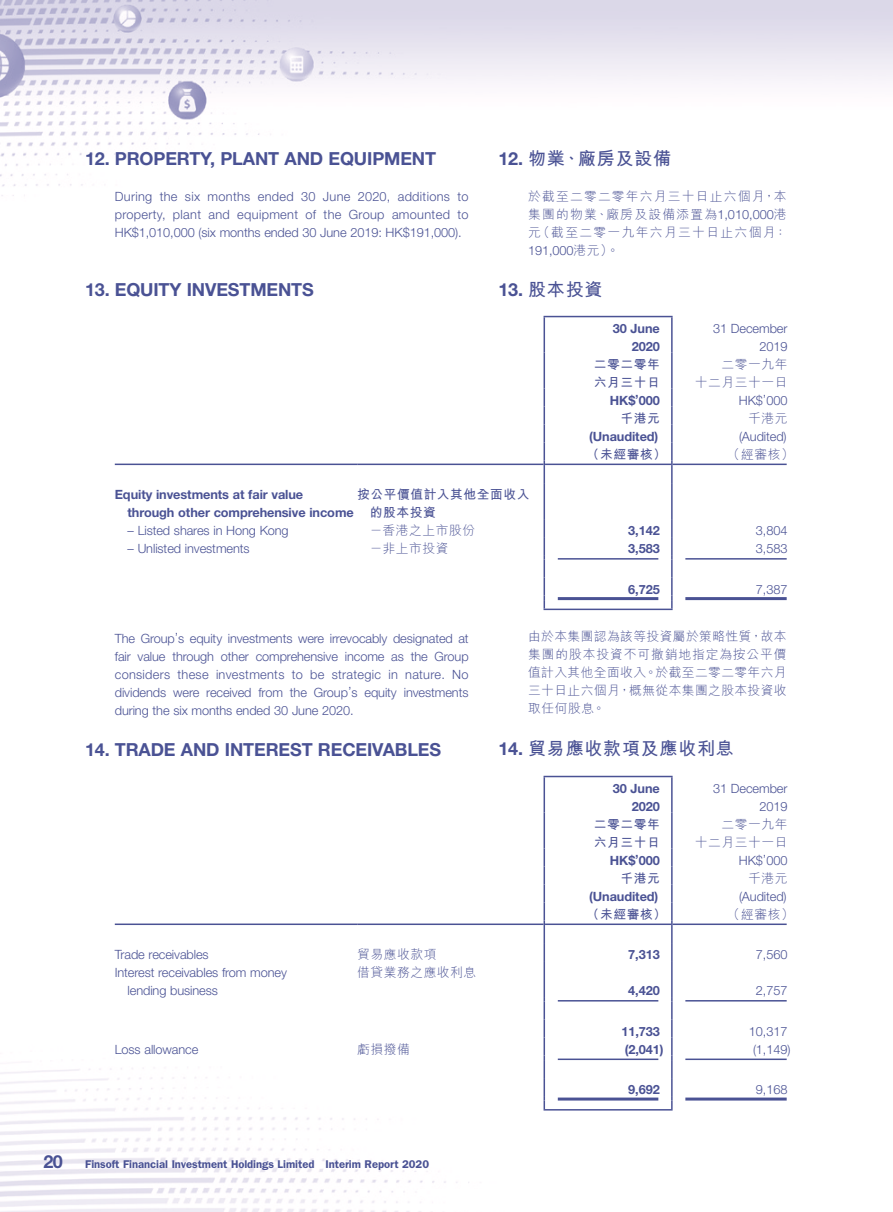
<style>
.page{position:relative;width:893px;height:1212px;background:#fff}
.page>*{position:absolute;margin:0;border:0;box-sizing:border-box;transform-origin:0 0}
.Heading_1{font:700 18px "Helvetica Neue LT Std";letter-spacing:-.005em;color:#4a5294}
.C_Heading_1{font:700 18px "M Hei HK";letter-spacing:.045em;color:#4a5294}
.Body_Text{font:300 12.75px/18px "Helvetica Neue LT Std";letter-spacing:-.005em;color:#4a5294;text-align:justify}
.C_Body_Text{font:300 12.75px/18px "M Hei HK";letter-spacing:.085em;color:#4a5294;text-align:justify}
.Body_Text-2{font:700 12.75px/18px "Helvetica Neue LT Std";letter-spacing:-.005em;color:#4a5294}
.Body_Text-3{font:300 12.75px "M Hei HK";letter-spacing:.045em;color:#4a5294}
.Body_Text-4{font:700 12.75px/18px "M Hei HK";letter-spacing:.045em;color:#4a5294}
.t1{font:600 11.25px "ITC Franklin Gothic Std";letter-spacing:-.005em;color:#4a5294}
.s1{font-family:"Helvetica Neue LT Std"}
.s2{font-family:"Helvetica Neue LT Std";font-weight:700;font-size:18px}
</style>
<div class="page">
<img style="left:0;top:0;width:893px;height:1212px">
<hr style="left:544px;top:316px;width:129px;height:1px;background:#4a5294">
<hr style="left:544px;top:317px;width:1px;height:36px;background:#4a5294">
<hr style="left:671px;top:317px;width:2px;height:36px;background:#4a5294">
<hr style="left:544px;top:609px;width:129px;height:1px;background:#4a5294">
<hr style="left:544px;top:353px;width:1px;height:36px;background:#4a5294">
<hr style="left:671px;top:353px;width:2px;height:36px;background:#4a5294">
<svg style="left:544px;top:389px;width:1px;height:94px"></svg>
<svg style="left:671px;top:389px;width:2px;height:94px"></svg>
<hr style="left:544px;top:483px;width:1px;height:36px;background:#4a5294">
<hr style="left:671px;top:483px;width:2px;height:36px;background:#4a5294">
<svg style="left:544px;top:519px;width:1px;height:90px"></svg>
<svg style="left:671px;top:519px;width:2px;height:90px"></svg>
<hr style="left:115px;top:464px;width:242px;height:1px;background:#4a5294">
<hr style="left:357px;top:464px;width:187px;height:1px;background:#4a5294">
<hr style="left:545px;top:464px;width:126px;height:1px;background:#4a5294">
<hr style="left:673px;top:464px;width:114px;height:1px;background:#4a5294">
<hr style="left:558px;top:558px;width:100px;height:2px;background:#4a5294">
<hr style="left:685px;top:558px;width:102px;height:2px;background:#4a5294">
<hr style="left:558px;top:597px;width:100px;height:3px;background:#4a5294">
<hr style="left:685px;top:597px;width:102px;height:3px;background:#4a5294">
<hr style="left:544px;top:776px;width:129px;height:1px;background:#4a5294">
<hr style="left:544px;top:777px;width:1px;height:35px;background:#4a5294">
<hr style="left:671px;top:777px;width:2px;height:35px;background:#4a5294">
<hr style="left:544px;top:1109px;width:129px;height:1px;background:#4a5294">
<hr style="left:544px;top:812px;width:1px;height:36px;background:#4a5294">
<hr style="left:671px;top:812px;width:2px;height:36px;background:#4a5294">
<svg style="left:544px;top:848px;width:1px;height:113px"></svg>
<svg style="left:671px;top:848px;width:2px;height:113px"></svg>
<hr style="left:544px;top:961px;width:1px;height:36px;background:#4a5294">
<hr style="left:671px;top:961px;width:2px;height:36px;background:#4a5294">
<svg style="left:544px;top:997px;width:1px;height:112px"></svg>
<svg style="left:671px;top:997px;width:2px;height:112px"></svg>
<hr style="left:115px;top:923px;width:242px;height:2px;background:#4a5294">
<hr style="left:357px;top:923px;width:187px;height:2px;background:#4a5294">
<hr style="left:545px;top:923px;width:126px;height:2px;background:#4a5294">
<hr style="left:673px;top:923px;width:114px;height:2px;background:#4a5294">
<hr style="left:558px;top:1000px;width:100px;height:1px;background:#4a5294">
<hr style="left:685px;top:1000px;width:102px;height:1px;background:#4a5294">
<hr style="left:558px;top:1058px;width:100px;height:2px;background:#4a5294">
<hr style="left:685px;top:1058px;width:102px;height:2px;background:#4a5294">
<hr style="left:558px;top:1097px;width:100px;height:3px;background:#4a5294">
<hr style="left:685px;top:1097px;width:102px;height:3px;background:#4a5294">
<p class="Heading_1" style="left:85px;top:147px;width:353px">12. PROPERTY, PLANT AND EQUIPMENT</p>
<p class="Body_Text" style="left:115px;top:187px;width:355px">During the six months ended 30 June 2020, additions to property, plant and equipment of the Group amounted to HK$1,010,000 (six months ended 30 June 2019: HK$191,000).</p>
<p class="Heading_1" style="left:85px;top:279px;width:230px">13. EQUITY INVESTMENTS</p>
<p class="C_Heading_1" style="left:498px;top:145px;width:174px"><span class="s1">12.</span> 物業、廠房及設備</p>
<p class="C_Body_Text" style="left:528px;top:187px;width:260px">於截至二零二零年六月三十日止六個月，本集團的物業、廠房及設備添置為<span class="s1">1,010,000</span>港元（截至二零一九年六月三十日止六個月：<span class="s1">191,000</span>港元）。</p>
<p class="C_Heading_1" style="left:498px;top:276px;width:106px"><span class="s1">13.</span> 股本投資</p>
<p class="Body_Text-2" style="left:613px;top:319px;width:49px">30 June</p>
<p class="Body_Text-2" style="left:632px;top:337px;width:30px">2020</p>
<p class="Body_Text-4" style="left:594px;top:354px;width:67px">二零二零年</p>
<p class="Body_Text-4" style="left:594px;top:372px;width:67px">六月三十日</p>
<p class="Body_Text" style="left:713px;top:319px;width:76px">31 December</p>
<p class="Body_Text" style="left:759px;top:337px;width:30px">2019</p>
<p class="Body_Text-3" style="left:721px;top:358px;width:67px">二零一九年</p>
<p class="Body_Text-3" style="left:695px;top:376px;width:94px">十二月三十一日</p>
<p class="Body_Text-2" style="left:610px;top:391px;width:52px">HK$’000</p>
<p class="Body_Text" style="left:739px;top:391px;width:50px">HK$’000</p>
<p class="Body_Text-4" style="left:620px;top:408px;width:41px">千港元</p>
<p class="Body_Text-3" style="left:748px;top:412px;width:41px">千港元</p>
<p class="Body_Text-2" style="left:589px;top:427px;width:71px">(Unaudited)</p>
<p class="Body_Text" style="left:739px;top:427px;width:49px">(Audited)</p>
<p class="Body_Text-4" style="left:586px;top:444px;width:81px">（未經審核）</p>
<p class="Body_Text-3" style="left:727px;top:448px;width:68px">（經審核）</p>
<p class="Body_Text-2" style="left:128px;top:486px;width:228px;text-indent:-13px">Equity investments at fair value<br>through other comprehensive income</p>
<p class="Body_Text-4" style="left:370px;top:485px;width:161px;text-indent:-13px">按公平價值計入其他全面收入的股本投資</p>
<p class="Body_Text" style="left:128px;top:522px;width:163px">– Listed shares in Hong Kong</p>
<p class="Body_Text-3" style="left:370px;top:524px;width:107px">－香港之上市股份</p>
<p class="Body_Text-2" style="left:628px;top:522px;width:33px">3,142</p>
<p class="Body_Text" style="left:756px;top:522px;width:33px">3,804</p>
<p class="Body_Text" style="left:128px;top:540px;width:124px">– Unlisted investments</p>
<p class="Body_Text-3" style="left:370px;top:542px;width:80px">－非上市投資</p>
<p class="Body_Text-2" style="left:628px;top:540px;width:33px">3,583</p>
<p class="Body_Text" style="left:756px;top:540px;width:33px">3,583</p>
<p class="Body_Text-2" style="left:628px;top:580px;width:33px">6,725</p>
<p class="Body_Text" style="left:756px;top:580px;width:33px">7,387</p>
<p class="Body_Text" style="left:115px;top:629px;width:355px">The Group’s equity investments were irrevocably designated at fair value through other comprehensive income as the Group considers these investments to be strategic in nature. No dividends were received from the Group’s equity investments during the six months ended 30 June 2020.</p>
<p class="Heading_1" style="left:85px;top:738px;width:358px">14. TRADE AND INTEREST RECEIVABLES</p>
<p class="Body_Text-2" style="left:613px;top:779px;width:49px">30 June</p>
<p class="Body_Text-2" style="left:632px;top:797px;width:30px">2020</p>
<p class="C_Body_Text" style="left:528px;top:627px;width:260px">由於本集團認為該等投資屬於策略性質，故本集團的股本投資不可撤銷地指定為按公平價值計入其他全面收入。於截至二零二零年六月三十日止六個月，概無從本集團之股本投資收取任何股息。</p>
<p class="C_Heading_1" style="left:498px;top:735px;width:237px"><span class="s1">14.</span> 貿易應收款項及應收利息</p>
<p class="Body_Text" style="left:713px;top:779px;width:76px">31 December</p>
<p class="Body_Text" style="left:759px;top:797px;width:30px">2019</p>
<p class="Body_Text-4" style="left:594px;top:814px;width:67px">二零二零年</p>
<p class="Body_Text-4" style="left:594px;top:832px;width:67px">六月三十日</p>
<p class="Body_Text-3" style="left:721px;top:818px;width:67px">二零一九年</p>
<p class="Body_Text-3" style="left:695px;top:836px;width:94px">十二月三十一日</p>
<p class="Body_Text-2" style="left:610px;top:851px;width:52px">HK$’000</p>
<p class="Body_Text" style="left:739px;top:851px;width:50px">HK$’000</p>
<p class="Body_Text-4" style="left:620px;top:868px;width:41px">千港元</p>
<p class="Body_Text-3" style="left:748px;top:872px;width:41px">千港元</p>
<p class="Body_Text-2" style="left:589px;top:887px;width:71px">(Unaudited)</p>
<p class="Body_Text" style="left:739px;top:887px;width:49px">(Audited)</p>
<p class="Body_Text-4" style="left:586px;top:904px;width:81px">（未經審核）</p>
<p class="Body_Text-3" style="left:727px;top:908px;width:68px">（經審核）</p>
<p class="Body_Text" style="left:115px;top:945px;width:95px">Trade receivables</p>
<p class="Body_Text-3" style="left:357px;top:948px;width:81px">貿易應收款項</p>
<p class="Body_Text-2" style="left:628px;top:945px;width:33px">7,313</p>
<p class="Body_Text" style="left:756px;top:945px;width:33px">7,560</p>
<p class="Body_Text" style="left:128px;top:963px;width:161px;text-indent:-13px">Interest receivables from money lending business</p>
<p class="Body_Text-3" style="left:357px;top:966px;width:121px">借貸業務之應收利息</p>
<p class="Body_Text-2" style="left:628px;top:981px;width:33px">4,420</p>
<p class="Body_Text" style="left:756px;top:981px;width:33px">2,757</p>
<p class="Body_Text-2" style="left:621px;top:1022px;width:40px">11,733</p>
<p class="Body_Text" style="left:749px;top:1022px;width:40px">10,317</p>
<p class="Body_Text" style="left:115px;top:1040px;width:85px">Loss allowance</p>
<p class="Body_Text-3" style="left:357px;top:1043px;width:54px">虧損撥備</p>
<p class="Body_Text-2" style="left:625px;top:1040px;width:40px">(2,041)</p>
<p class="Body_Text" style="left:753px;top:1040px;width:39px">(1,149)</p>
<p class="Body_Text-2" style="left:628px;top:1080px;width:33px">9,692</p>
<p class="Body_Text" style="left:756px;top:1080px;width:33px">9,168</p>
<p class="t1" style="left:43px;top:1158px;width:387px"><span class="s2">20</span> Finsoft Financial Investment Holdings Limited Interim Report 2020</p>
</div>
